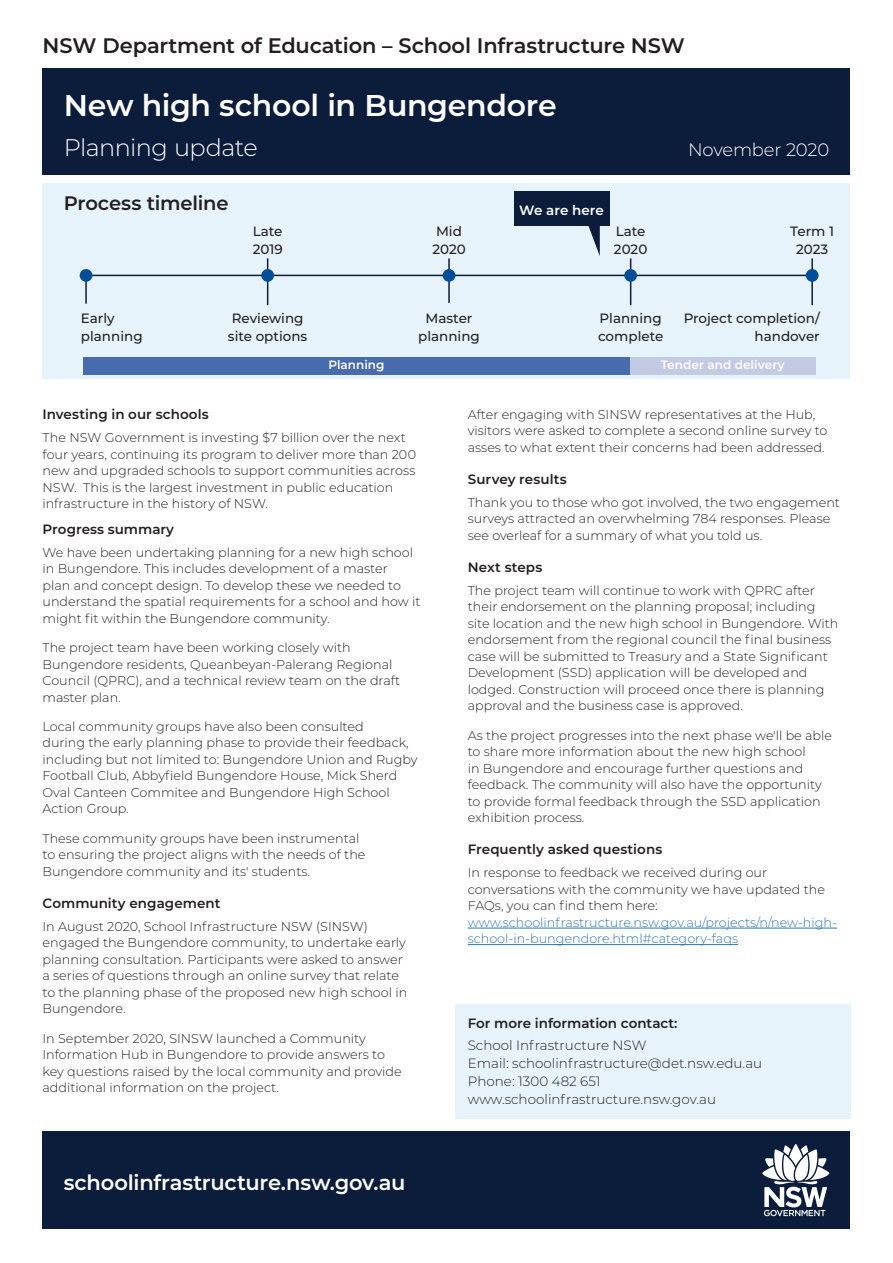
<style>
.page{position:relative;width:893px;height:1263px;background:#fff}
.page>*{position:absolute;margin:0;border:0;box-sizing:border-box;transform-origin:0 0}
.t1{font:600 30px "Montserrat";letter-spacing:-.01em;color:#fff}
.t2{font:300 24px "Montserrat";letter-spacing:-.025em;color:#fff}
.t3{font:600 21px "Montserrat";letter-spacing:-.01em;color:#231f20}
.t4{font:600 21px "Montserrat";letter-spacing:-.01em;color:#fff}
.t5{font:600 19.5px "Montserrat";letter-spacing:-.01em;color:#231f20}
.t6{font:300 18px "Montserrat";letter-spacing:-.015em;color:#fff}
.t7{font:600 13.5px "Montserrat";color:#231f20}
.t8{font:500 13.5px/18px "Montserrat";color:#231f20}
.t9{font:300 13.5px/18px "Montserrat";color:#231f20}
.t10{font:600 13.5px "Montserrat";color:#fff}
.t11{font:300 12.75px/16.5px "Montserrat";color:#231f20}
.t12{font:300 12.75px/16.5px "Montserrat";color:#2e76bc}
.t13{font:600 12px "Montserrat";letter-spacing:.005em;color:#fff}
</style>
<div class="page">
<div style="left:43px;top:1131px;width:807px;height:98px;background:#0c1c3b"></div>
<svg style="left:762px;top:1144px;width:67px;height:72px"></svg>
<hr style="left:468px;top:928px;width:369px;height:1px;background:#2e76bc">
<hr style="left:468px;top:944px;width:270px;height:1px;background:#2e76bc">
<div style="left:43px;top:68px;width:807px;height:106px;background:#0c1c3b"></div>
<div style="left:43px;top:183px;width:807px;height:195px;background:#e6f3fb"></div>
<hr style="left:85px;top:276px;width:2px;height:28px;background:#0c1c3b">
<hr style="left:86px;top:275px;width:723px;height:1px;background:#0c1c3b">
<hr style="left:811px;top:258px;width:2px;height:47px;background:#0c1c3b">
<div style="left:806px;top:269px;width:12px;height:13px;background:#014e99;border-radius:50%"></div>
<hr style="left:448px;top:258px;width:2px;height:45px;background:#0c1c3b">
<div style="left:443px;top:269px;width:12px;height:13px;background:#014e99;border-radius:50%"></div>
<hr style="left:267px;top:258px;width:1px;height:47px;background:#0c1c3b">
<div style="left:261px;top:269px;width:13px;height:13px;background:#014e99;border-radius:50%"></div>
<div style="left:80px;top:269px;width:12px;height:13px;background:#014e99;border-radius:50%"></div>
<div style="left:83px;top:357px;width:547px;height:17px;background:#486bad"></div>
<div style="left:514px;top:191px;width:95px;height:34px;background:#0c1c3b"></div>
<svg style="left:587px;top:225px;width:13px;height:31px"></svg>
<div style="left:455px;top:1004px;width:395px;height:115px;background:#e6f3fb"></div>
<hr style="left:630px;top:258px;width:1px;height:47px;background:#0c1c3b">
<div style="left:624px;top:269px;width:13px;height:13px;background:#014e99;border-radius:50%"></div>
<div style="left:630px;top:357px;width:186px;height:17px;background:#c3cae4"></div>
<h3 class="t3" style="left:43px;top:31px;width:644px">NSW Department of Education – School Infrastructure NSW</h3>
<h1 class="t1" style="left:64px;top:84px;width:494px">New high school in Bungendore</h1>
<h2 class="t2" style="left:64px;top:131px;width:195px">Planning update</h2>
<h3 class="t6" style="left:688px;top:137px;width:143px">November 2020</h3>
<h3 class="t5" style="left:64px;top:189px;width:166px">Process timeline</h3>
<p class="t10" style="left:519px;top:200px;width:87px">We are here</p>
<p class="t8" style="left:81px;top:309px;width:63px">Early planning</p>
<p class="t8" style="left:253px;top:222px;width:31px">Late<br>2019</p>
<p class="t8" style="left:228px;top:309px;width:81px">Reviewing site options</p>
<p class="t13" style="left:328px;top:356px;width:58px">Planning</p>
<p class="t8" style="left:432px;top:222px;width:35px">Mid<br>2020</p>
<p class="t8" style="left:418px;top:309px;width:63px;text-align:center">Master planning</p>
<p class="t8" style="left:614px;top:222px;width:35px">Late<br>2020</p>
<p class="t8" style="left:790px;top:222px;width:45px;text-align:center">Term 1<br>2023</p>
<p class="t8" style="left:684px;top:309px;width:138px;text-align:right">Project completion/ handover</p>
<p class="t8" style="left:598px;top:309px;width:67px">Planning complete</p>
<p class="t13" style="left:661px;top:356px;width:126px">Tender and delivery</p>
<p class="t7" style="left:43px;top:405px;width:168px">Investing in our schools</p>
<p class="t11" style="left:43px;top:429px;width:375px">The NSW Government is investing $7 billion over the next four years, continuing its program to deliver more than 200 new and upgraded schools to support communities across NSW. This is the largest investment in public education infrastructure in the history of NSW.</p>
<p class="t7" style="left:43px;top:520px;width:133px">Progress summary</p>
<p class="t11" style="left:43px;top:544px;width:380px">We have been undertaking planning for a new high school in Bungendore. This includes development of a master<br>plan and concept design. To develop these we needed to understand the spatial requirements for a school and how it might fit within the Bungendore community.</p>
<p class="t11" style="left:43px;top:639px;width:359px">The project team have been working closely with Bungendore residents, Queanbeyan-Palerang Regional Council (QPRC), and a technical review team on the draft master plan.</p>
<p class="t11" style="left:43px;top:718px;width:377px">Local community groups have also been consulted<br>during the early planning phase to provide their feedback, including but not limited to: Bungendore Union and Rugby Football Club, Abbyfield Bungendore House, Mick Sherd Oval Canteen Commitee and Bungendore High School Action Group.</p>
<p class="t11" style="left:43px;top:829px;width:325px">These community groups have been instrumental to ensuring the project aligns with the needs of the<br>Bungendore community and its' students.</p>
<p class="t7" style="left:43px;top:894px;width:180px">Community engagement</p>
<p class="t11" style="left:43px;top:918px;width:366px">In August 2020, School Infrastructure NSW (SINSW) engaged the Bungendore community, to undertake early planning consultation. Participants were asked to answer a series of questions through an online survey that relate to the planning phase of the proposed new high school in Bungendore.</p>
<p class="t11" style="left:43px;top:1029px;width:361px">In September 2020, SINSW launched a Community Information Hub in Bungendore to provide answers to key questions raised by the local community and provide additional information on the project.</p>
<h3 class="t4" style="left:64px;top:1168px;width:343px">schoolinfrastructure.nsw.gov.au</h3>
<p class="t11" style="left:468px;top:405px;width:361px">After engaging with SINSW representatives at the Hub, visitors were asked to complete a second online survey to asses to what extent their concerns had been addressed.</p>
<p class="t7" style="left:468px;top:469px;width:100px">Survey results</p>
<p class="t11" style="left:468px;top:493px;width:374px">Thank you to those who got involved, the two engagement surveys attracted an overwhelming 784 responses. Please see overleaf for a summary of what you told us.</p>
<p class="t7" style="left:468px;top:558px;width:76px">Next steps</p>
<p class="t11" style="left:468px;top:582px;width:372px">The project team will continue to work with QPRC after their endorsement on the planning proposal; including site location and the new high school in Bungendore. With endorsement from the regional council the final business case will be submitted to Treasury and a State Significant Development (SSD) application will be developed and lodged. Construction will proceed once there is planning approval and the business case is approved.</p>
<p class="t11" style="left:468px;top:726px;width:366px">As the project progresses into the next phase we'll be able to share more information about the new high school<br>in Bungendore and encourage further questions and feedback. The community will also have the opportunity to provide formal feedback through the SSD application exhibition process.</p>
<p class="t7" style="left:468px;top:840px;width:196px">Frequently asked questions</p>
<p class="t11" style="left:468px;top:864px;width:359px">In response to feedback we received during our conversations with the community we have updated the<br>FAQs, you can find them here:</p>
<p class="t12" style="left:468px;top:913px;width:371px">www.schoolinfrastructure.nsw.gov.au/projects/n/new-high&shy;school-in-bungendore.html#category-faqs</p>
<p class="t7" style="left:468px;top:1014px;width:211px">For more information contact:</p>
<p class="t9" style="left:468px;top:1036px;width:296px">School Infrastructure NSW<br>Email: schoolinfrastructure@det.nsw.edu.au Phone: 1300 482 651 www.schoolinfrastructure.nsw.gov.au</p>
</div>
